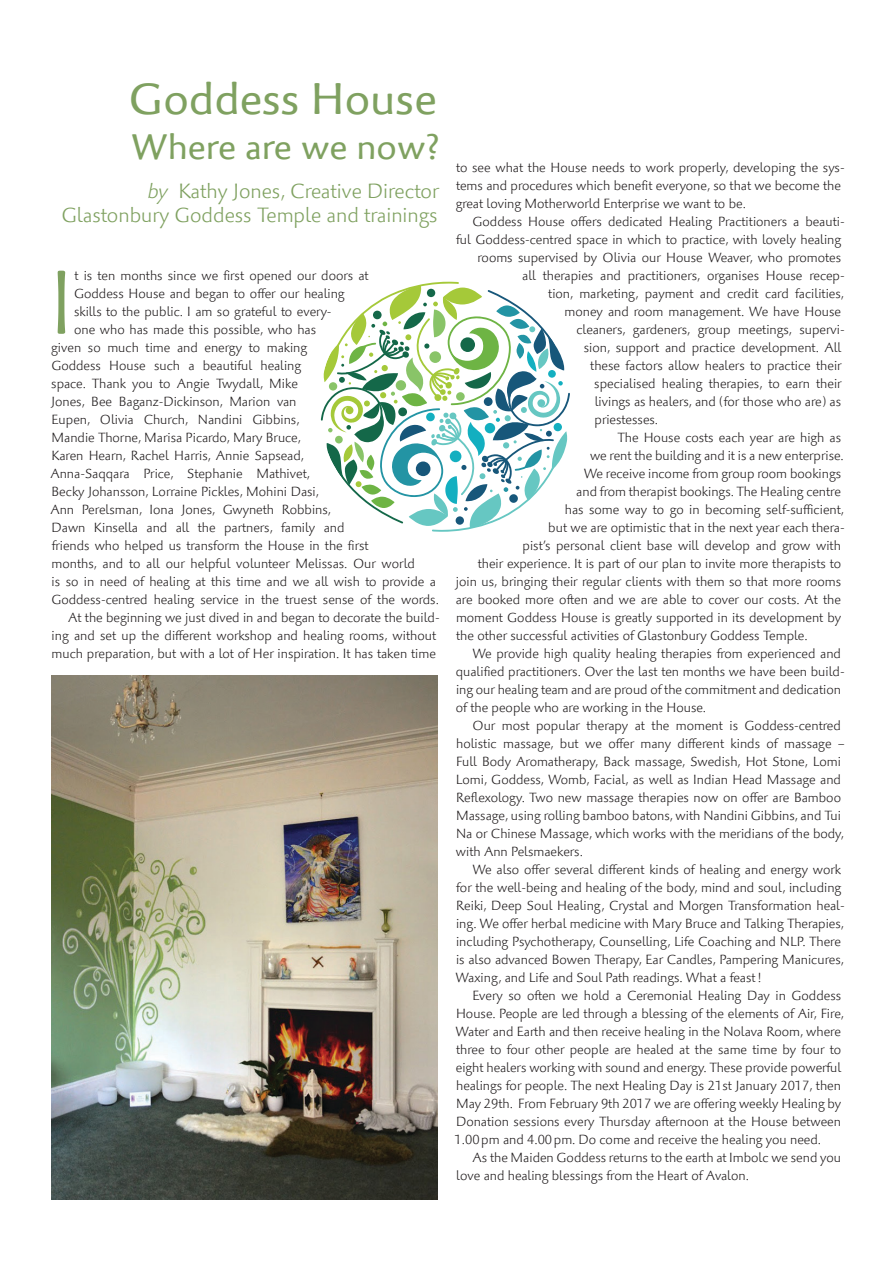
<style>
.page{position:relative;width:893px;height:1263px;background:#fff}
.page>*{position:absolute;margin:0;border:0;box-sizing:border-box;transform-origin:0 0}
.Drop_Cap{font:300 92.85px "Palatino Sans Com";color:#7fa160}
.Poem_left{font:45px "Palatino Sans Com";color:#7fa160}
.Poem_left-2{font:36px "Palatino Sans Com";color:#7fa160}
.Poem_left-3{font:300 21px/24px "Palatino Sans Com";color:#7fa160;text-align:right}
.Body_Copy_9_12{font:300 13.5px/18px "Palatino Sans Com";color:#231f20}
.Drop_Cap-2{font:300 13.5px "Palatino Sans Com";color:#231f20}
.s1{font-style:italic}
</style>
<div class="page">
<img style="left:51px;top:676px;width:387px;height:523px">
<svg style="left:321px;top:282px;width:249px;height:250px"></svg>
<p class="Poem_left" style="left:129px;top:71px;width:310px">Goddess House</p>
<p class="Poem_left-2" style="left:131px;top:125px;width:310px">Where are we now?</p>
<p class="Poem_left-3" style="left:61px;top:179px;width:379px"><span class="s1">by</span> Kathy Jones, Creative Director<br>Glastonbury Goddess Temple and trainings</p>
<p class="Drop_Cap" style="left:49px;top:245px;width:26px">I</p>
<p class="Drop_Cap-2" style="left:74px;top:267px;width:296px">t is ten months since we first opened our doors at</p>
<p class="Drop_Cap-2" style="left:74px;top:285px;width:272px">Goddess House and began to offer our healing</p>
<p class="Drop_Cap-2" style="left:74px;top:303px;width:259px">skills to the public. I am so grateful to every-</p>
<p class="Drop_Cap-2" style="left:74px;top:321px;width:244px">one who has made this possible, who has</p>
<p class="Drop_Cap-2" style="left:51px;top:339px;width:257px">given so much time and energy to making</p>
<p class="Drop_Cap-2" style="left:51px;top:357px;width:251px">Goddess House such a beautiful healing</p>
<p class="Drop_Cap-2" style="left:51px;top:375px;width:248px">space. Thank you to Angie Twydall, Mike</p>
<p class="Drop_Cap-2" style="left:51px;top:393px;width:247px">Jones, Bee Baganz-Dickinson, Marion van</p>
<p class="Drop_Cap-2" style="left:52px;top:411px;width:250px">Eupen, Olivia Church, Nandini Gibbins,</p>
<p class="Drop_Cap-2" style="left:52px;top:429px;width:251px">Mandie Thorne, Marisa Picardo, Mary Bruce,</p>
<p class="Drop_Cap-2" style="left:52px;top:447px;width:254px">Karen Hearn, Rachel Harris, Annie Sapsead,</p>
<p class="Drop_Cap-2" style="left:50px;top:465px;width:261px">Anna-Saqqara Price, Stephanie Mathivet,</p>
<p class="Drop_Cap-2" style="left:52px;top:483px;width:269px">Becky Johansson, Lorraine Pickles, Mohini Dasi,</p>
<p class="Drop_Cap-2" style="left:50px;top:501px;width:282px">Ann Perelsman, Iona Jones, Gwyneth Robbins,</p>
<p class="Drop_Cap-2" style="left:52px;top:519px;width:294px">Dawn Kinsella and all the partners, family and</p>
<p class="Drop_Cap-2" style="left:52px;top:537px;width:318px">friends who helped us transform the House in the first</p>
<p class="Drop_Cap-2" style="left:52px;top:555px;width:365px">months, and to all our helpful volunteer Melissas. Our world</p>
<p class="Drop_Cap-2" style="left:52px;top:573px;width:386px">is so in need of healing at this time and we all wish to provide a</p>
<p class="Drop_Cap-2" style="left:51px;top:591px;width:389px">Goddess-centred healing service in the truest sense of the words.</p>
<p class="Body_Copy_9_12" style="left:52px;top:608px;width:390px;text-indent:16px">At the beginning we just dived in and began to decorate the build&shy;ing and set up the different workshop and healing rooms, without much preparation, but with a lot of Her inspiration. It has taken time</p>
<p class="Body_Copy_9_12" style="left:456px;top:158px;width:390px">to see what the House needs to work properly, developing the sys&shy;tems and procedures which benefit everyone, so that we become the great loving Motherworld Enterprise we want to be.</p>
<p class="Body_Copy_9_12" style="left:472px;top:212px;width:374px">Goddess House offers dedicated Healing Practitioners a beauti-</p>
<p class="Body_Copy_9_12" style="left:456px;top:230px;width:387px">ful Goddess-centred space in which to practice, with lovely healing</p>
<p class="Body_Copy_9_12" style="left:478px;top:248px;width:365px">rooms supervised by Olivia our House Weaver, who promotes</p>
<p class="Body_Copy_9_12" style="left:522px;top:266px;width:324px">all therapies and practitioners, organises House recep-</p>
<p class="Body_Copy_9_12" style="left:548px;top:284px;width:297px">tion, marketing, payment and credit card facilities,</p>
<p class="Body_Copy_9_12" style="left:565px;top:302px;width:278px">money and room management. We have House</p>
<p class="Body_Copy_9_12" style="left:576px;top:320px;width:270px">cleaners, gardeners, group meetings, supervi-</p>
<p class="Body_Copy_9_12" style="left:584px;top:338px;width:259px">sion, support and practice development. All</p>
<p class="Body_Copy_9_12" style="left:590px;top:356px;width:253px">these factors allow healers to practice their</p>
<p class="Body_Copy_9_12" style="left:594px;top:374px;width:249px">specialised healing therapies, to earn their</p>
<p class="Body_Copy_9_12" style="left:595px;top:392px;width:248px">livings as healers, and (for those who are) as</p>
<p class="Body_Copy_9_12" style="left:595px;top:410px;width:65px">priestesses.</p>
<p class="Body_Copy_9_12" style="left:617px;top:428px;width:225px">The House costs each year are high as</p>
<p class="Body_Copy_9_12" style="left:590px;top:446px;width:255px">we rent the building and it is a new enterprise.</p>
<p class="Body_Copy_9_12" style="left:584px;top:464px;width:259px">We receive income from group room bookings</p>
<p class="Body_Copy_9_12" style="left:576px;top:482px;width:266px">and from therapist bookings. The Healing centre</p>
<p class="Body_Copy_9_12" style="left:565px;top:500px;width:281px">has some way to go in becoming self-sufficient,</p>
<p class="Body_Copy_9_12" style="left:548px;top:518px;width:298px">but we are optimistic that in the next year each thera-</p>
<p class="Body_Copy_9_12" style="left:523px;top:536px;width:320px">pist’s personal client base will develop and grow with</p>
<p class="Body_Copy_9_12" style="left:478px;top:554px;width:365px">their experience. It is part of our plan to invite more therapists to</p>
<p class="Body_Copy_9_12" style="left:456px;top:572px;width:387px">join us, bringing their regular clients with them so that more rooms</p>
<p class="Body_Copy_9_12" style="left:456px;top:590px;width:387px">are booked more often and we are able to cover our costs. At the</p>
<p class="Body_Copy_9_12" style="left:456px;top:608px;width:387px">moment Goddess House is greatly supported in its development by</p>
<p class="Body_Copy_9_12" style="left:456px;top:626px;width:353px">the other successful activities of Glastonbury Goddess Temple.</p>
<p class="Body_Copy_9_12" style="left:456px;top:644px;width:390px;text-indent:17px">We provide high quality healing therapies from experienced and qualified practitioners. Over the last ten months we have been build&shy;ing our healing team and are proud of the commitment and dedication of the people who are working in the House.</p>
<p class="Body_Copy_9_12" style="left:456px;top:716px;width:391px;text-indent:17px">Our most popular therapy at the moment is Goddess-centred holistic massage, but we offer many different kinds of massage – Full Body Aromatherapy, Back massage, Swedish, Hot Stone, Lomi Lomi, Goddess, Womb, Facial, as well as Indian Head Massage and Reflexology. Two new massage therapies now on offer are Bamboo Massage, using rolling bamboo batons, with Nandini Gibbins, and Tui Na or Chinese Massage, which works with the meridians of the body, with Ann Pelsmaekers.</p>
<p class="Body_Copy_9_12" style="left:456px;top:860px;width:391px;text-indent:17px">We also offer several different kinds of healing and energy work for the well-being and healing of the body, mind and soul, including Reiki, Deep Soul Healing, Crystal and Morgen Transformation heal&shy;ing. We offer herbal medicine with Mary Bruce and Talking Therapies, including Psychotherapy, Counselling, Life Coaching and NLP. There is also advanced Bowen Therapy, Ear Candles, Pampering Manicures, Waxing, and Life and Soul Path readings. What a feast!</p>
<p class="Body_Copy_9_12" style="left:454px;top:986px;width:391px;text-indent:18px">Every so often we hold a Ceremonial Healing Day in Goddess House. People are led through a blessing of the elements of Air, Fire, Water and Earth and then receive healing in the Nolava Room, where three to four other people are healed at the same time by four to eight healers working with sound and energy. These provide powerful healings for people. The next Healing Day is 21st January 2017, then May 29th. From February 9th 2017 we are offering weekly Healing by Donation sessions every Thursday afternoon at the House between 1.00pm and 4.00pm. Do come and receive the healing you need.</p>
<p class="Body_Copy_9_12" style="left:456px;top:1148px;width:386px;text-indent:16px">As the Maiden Goddess returns to the earth at Imbolc we send you love and healing blessings from the Heart of Avalon.</p>
</div>
